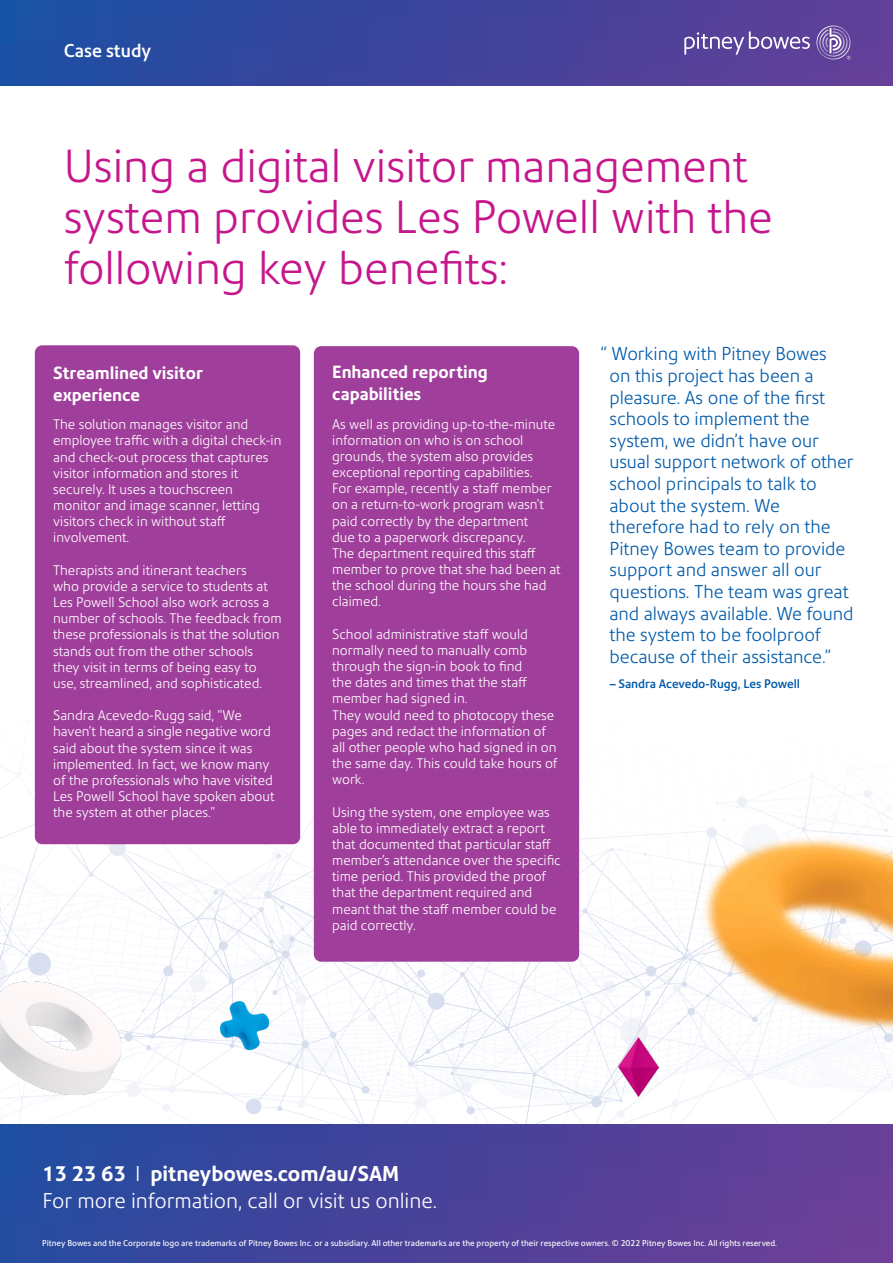
<style>
.page{position:relative;width:893px;height:1263px;background:#fff}
.page>*{position:absolute;margin:0;border:0;box-sizing:border-box;transform-origin:0 0}
.Small_head_24_30{font:300 45px/51px "Precision Sans";color:#c5168c}
.Legal_pub_info_6_9{font:300 20.85px "Precision Sans";color:#fff}
.Legal_pub_info_6_9-2{font:700 20.85px "Precision Sans";color:#fff}
.Body_10_13{font:300 18px/21.6px "Precision Sans";color:#015aaa}
.Body_10_13-2{font:500 18px "Precision Sans";color:#fff}
.H3_28_36{font:700 17.1px/22px "Precision Sans";color:#fff}
.t1{font:300 13.5px/16.2px "Precision Sans";color:#fff}
.Body_10_13-3{font:500 12px "Precision Sans";color:#015aaa}
.Legal_pub_info_6_9-3{font:8.25px "Precision Sans";color:#fff}
.s1{font-weight:300}
</style>
<div class="page">
<svg style="left:0;top:709px;width:893px;height:416px"></svg>
<img style="left:659px;top:787px;width:234px;height:285px">
<div style="left:0;top:0;width:893px;height:85px;background:linear-gradient(to right,#1a4ea1,#643d97)"></div>
<svg style="left:684px;top:26px;width:166px;height:34px;background:#735ea8"></svg>
<div style="left:35px;top:345px;width:265px;height:499px;background:#a03f9b;border-radius:7px"></div>
<div style="left:314px;top:346px;width:265px;height:616px;background:#a03f9b;border-radius:7px"></div>
<img style="left:0;top:981px;width:122px;height:113px">
<img style="left:220px;top:1001px;width:48px;height:48px">
<img style="left:618px;top:1037px;width:41px;height:60px">
<div style="left:0;top:1125px;width:893px;height:138px;background:linear-gradient(to right,#244a9f,#6e3d96)"></div>
<p class="Body_10_13-2" style="left:64px;top:40px;width:89px">Case study</p>
<p class="Small_head_24_30" style="left:64px;top:141px;width:711px">Using a digital visitor management system provides Les Powell with the following key benefits:</p>
<p class="H3_28_36" style="left:53px;top:362px;width:151px">Streamlined visitor experience</p>
<p class="t1" style="left:53px;top:416px;width:230px">The solution manages visitor and employee traffic with a digital check-in and check-out process that captures visitor information and stores it securely. It uses a touchscreen monitor and image scanner, letting visitors check in without staff involvement.</p>
<p class="t1" style="left:53px;top:562px;width:195px">Therapists and itinerant teachers</p>
<p class="t1" style="left:53px;top:578px;width:230px">who provide a service to students at Les Powell School also work across a number of schools. The feedback from these professionals is that the solution stands out from the other schools they visit in terms of being easy to use, streamlined, and sophisticated.</p>
<p class="t1" style="left:53px;top:707px;width:223px">Sandra Acevedo-Rugg said, “We haven’t heard a single negative word said about the system since it was implemented. In fact, we know many of the professionals who have visited Les Powell School have spoken about the system at other places.”</p>
<p class="H3_28_36" style="left:332px;top:361px;width:157px">Enhanced reporting capabilities</p>
<p class="t1" style="left:332px;top:416px;width:230px">As well as providing up-to-the-minute information on who is on school grounds, the system also provides exceptional reporting capabilities.<br>For example, recently a staff member on a return-to-work program wasn’t paid correctly by the department<br>due to a paperwork discrepancy.<br>The department required this staff member to prove that she had been at the school during the hours she had claimed.</p>
<p class="t1" style="left:332px;top:626px;width:197px;text-align:justify">School administrative staff would normally need to manually comb through the sign-in book to find</p>
<p class="t1" style="left:332px;top:674px;width:196px">the dates and times that the staff member had signed in.</p>
<p class="t1" style="left:332px;top:707px;width:227px">They would need to photocopy these pages and redact the information of all other people who had signed in on the same day. This could take hours of work.</p>
<p class="t1" style="left:332px;top:804px;width:230px">Using the system, one employee was able to immediately extract a report that documented that particular staff member’s attendance over the specific time period. This provided the proof that the department required and meant that the staff member could be paid correctly.</p>
<p class="Body_10_13" style="left:609px;top:343px;width:246px;text-indent:-9px">“ Working with Pitney Bowes<br>on this project has been a pleasure. As one of the first schools to implement the system, we didn’t have our usual support network of other school principals to talk to about the system. We therefore had to rely on the<br>Pitney Bowes team to provide support and answer all our questions. The team was great and always available. We found the system to be foolproof because of their assistance.”</p>
<p class="Body_10_13-3" style="left:610px;top:676px;width:192px">– Sandra Acevedo-Rugg, Les Powell</p>
<p class="Legal_pub_info_6_9-2" style="left:43px;top:1160px;width:358px">13 23 63 <span class="s1">I</span> pitneybowes.com/au/SAM</p>
<p class="Legal_pub_info_6_9" style="left:43px;top:1188px;width:396px">For more information, call or visit us online.</p>
<p class="Legal_pub_info_6_9-3" style="left:42px;top:1238px;width:736px">Pitney Bowes and the Corporate logo are trademarks of Pitney Bowes Inc. or a subsidiary. All other trademarks are the property of their respective owners. © 2022 Pitney Bowes Inc. All rights reserved.</p>
</div>
